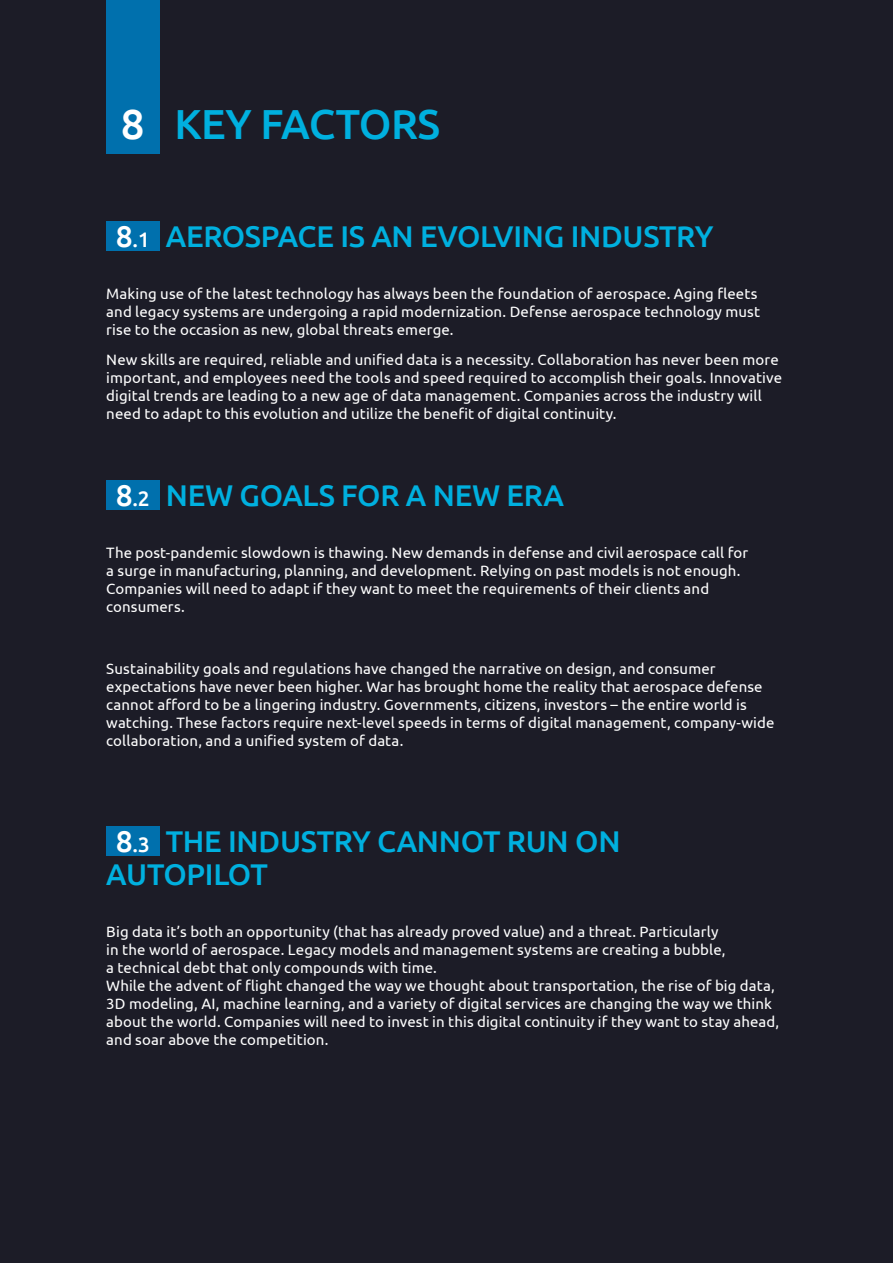
<style>
.page{position:relative;width:893px;height:1263px;background:#1c1c27}
.page>*{position:absolute;margin:0;border:0;box-sizing:border-box;transform-origin:0 0}
.t1{font:500 42px "Ubuntu";letter-spacing:-.01em;color:#00b0df}
.t2{font:500 30px/33px "Ubuntu";letter-spacing:-.01em;color:#00b0df}
.t3{font:15px/18px "Ubuntu";letter-spacing:.01em;color:#fff}
.s1{color:#fff}
.s2{font-size:21px;color:#fff}
</style>
<div class="page">
<div style="left:106px;top:0;width:53px;height:153px;background:#0070ad"></div>
<div style="left:106px;top:221px;width:53px;height:30px;background:#0070ad"></div>
<div style="left:106px;top:480px;width:53px;height:30px;background:#0070ad"></div>
<div style="left:106px;top:826px;width:53px;height:30px;background:#0070ad"></div>
<h1 class="t1" style="left:121px;top:97px;width:321px"><span class="s1">8</span> KEY FACTORS</h1>
<h2 class="t2" style="left:116px;top:218px;width:599px"><span class="s1">8</span><span class="s2">.1</span> AEROSPACE IS AN EVOLVING INDUSTRY</h2>
<p class="t3" style="left:106px;top:284px;width:655px">Making use of the latest technology has always been the foundation of aerospace. Aging fleets and legacy systems are undergoing a rapid modernization. Defense aerospace technology must rise to the occasion as new, global threats emerge.</p>
<p class="t3" style="left:106px;top:351px;width:677px">New skills are required, reliable and unified data is a necessity. Collaboration has never been more important, and employees need the tools and speed required to accomplish their goals. Innovative digital trends are leading to a new age of data management. Companies across the industry will need to adapt to this evolution and utilize the benefit of digital continuity.</p>
<h2 class="t2" style="left:116px;top:478px;width:450px"><span class="s1">8</span><span class="s2">.2</span> NEW GOALS FOR A NEW ERA</h2>
<p class="t3" style="left:106px;top:543px;width:643px">The post-pandemic slowdown is thawing. New demands in defense and civil aerospace call for a surge in manufacturing, planning, and development. Relying on past models is not enough.<br>Companies will need to adapt if they want to meet the requirements of their clients and consumers.</p>
<p class="t3" style="left:106px;top:659px;width:670px">Sustainability goals and regulations have changed the narrative on design, and consumer expectations have never been higher. War has brought home the reality that aerospace defense cannot afford to be a lingering industry. Governments, citizens, investors – the entire world is watching. These factors require next-level speeds in terms of digital management, company-wide collaboration, and a unified system of data.</p>
<h2 class="t2" style="left:106px;top:823px;width:516px;text-indent:10px"><span class="s1">8</span><span class="s2">.3</span> THE INDUSTRY CANNOT RUN ON<br>AUTOPILOT</h2>
<p class="t3" style="left:106px;top:922px;width:674px">Big data it’s both an opportunity (that has already proved value) and a threat. Particularly<br>in the world of aerospace. Legacy models and management systems are creating a bubble,<br>a technical debt that only compounds with time.<br>While the advent of flight changed the way we thought about transportation, the rise of big data, 3D modeling, AI, machine learning, and a variety of digital services are changing the way we think about the world. Companies will need to invest in this digital continuity if they want to stay ahead, and soar above the competition.</p>
</div>
